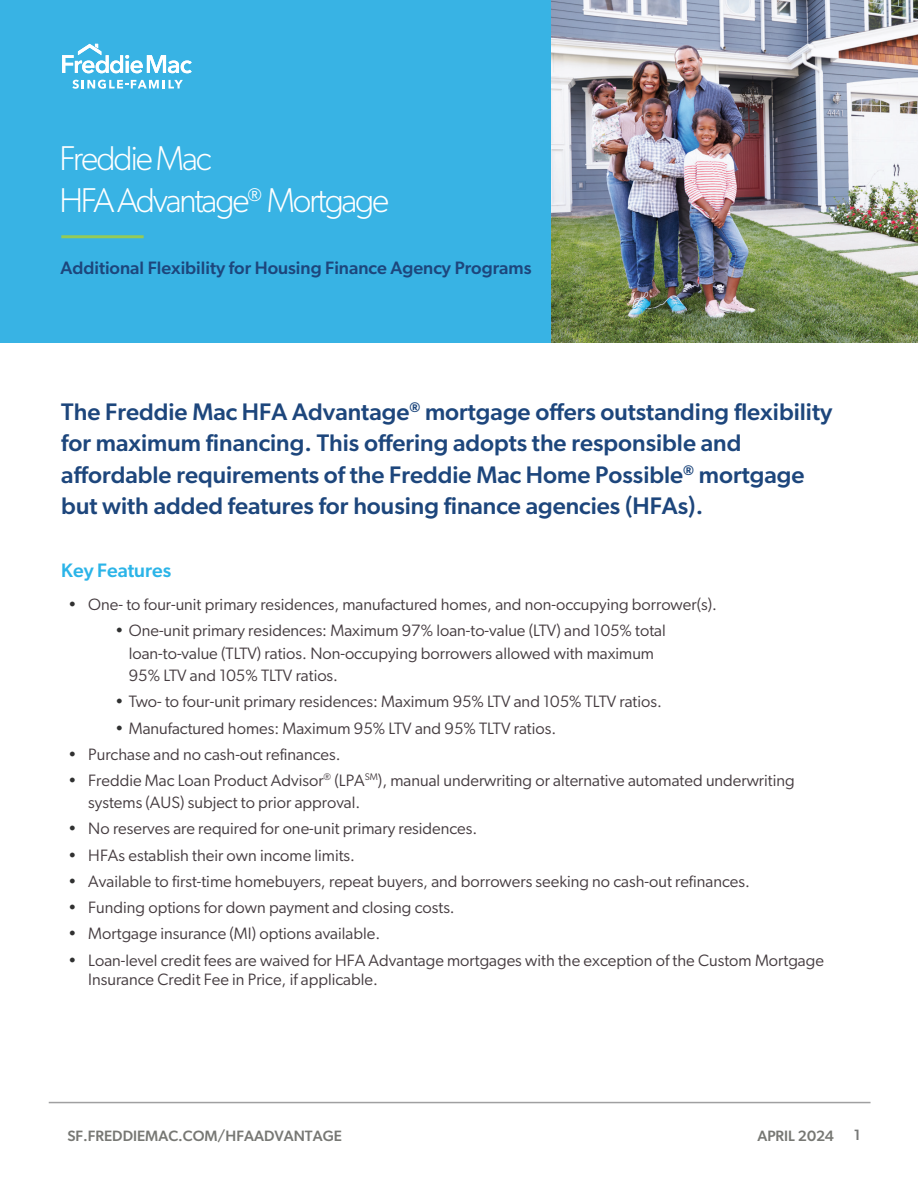
<style>
.page{position:relative;width:918px;height:1188px;background:#fff}
.page>*{position:absolute;margin:0;border:0;box-sizing:border-box;transform-origin:0 0}
.t1{font:300 34.5px/41.4px "Gibson";letter-spacing:-.06em;color:#fff}
.t2{font:500 24px/31.5px "Gibson";color:#1d467c}
.t3{font:500 19.5px "Gibson";color:#2bb4e8}
.t4{font:500 18px "Gibson";color:#1d467c}
.t5{font:16.5px/22.5px "Gibson";color:#453c40}
.t6{font:500 15px "Gibson";color:#777874}
.t7{font:500 15px "Gibson";color:#777877}
.s1{color:#303131}
</style>
<div class="page">
<div style="left:0;top:0;width:918px;height:342px;background:#38b3e4"></div>
<svg style="left:62px;top:44px;width:130px;height:29px"></svg>
<svg style="left:72px;top:80px;width:111px;height:9px"></svg>
<img style="left:552px;top:0;width:366px;height:342px">
<hr style="left:61px;top:235px;width:83px;height:3px;background:#95cb57">
<hr style="left:49px;top:1102px;width:822px;height:1px;background:#a0a0a1">
<h1 class="t1" style="left:59px;top:137px;width:332px">Freddie Mac<br>HFA Advantage<sup>®</sup> Mortgage</h1>
<p class="t4" style="left:60px;top:257px;width:473px">Additional Flexibility for Housing Finance Agency Programs</p>
<p class="t2" style="left:61px;top:395px;width:773px">The Freddie Mac HFA Advantage<sup>®</sup> mortgage offers outstanding flexibility for maximum financing. This offering adopts the responsible and affordable requirements of the Freddie Mac Home Possible<sup>®</sup> mortgage but with added features for housing finance agencies (HFAs).</p>
<p class="t3" style="left:61px;top:559px;width:111px">Key Features</p>
<p class="t5" style="left:68px;top:593px;width:650px"><span class="s1">•</span> One- to four-unit primary residences, manufactured homes, and non-occupying borrower(s).</p>
<p class="t5" style="left:129px;top:619px;width:539px;text-indent:-13px"><span class="s1">•</span> One-unit primary residences: Maximum 97% loan-to-value (LTV) and 105% total loan-to-value (TLTV) ratios. Non-occupying borrowers allowed with maximum<br>95% LTV and 105% TLTV ratios.</p>
<p class="t5" style="left:115px;top:690px;width:548px"><span class="s1">•</span> Two- to four-unit primary residences: Maximum 95% LTV and 105% TLTV ratios.</p>
<p class="t5" style="left:115px;top:717px;width:442px"><span class="s1">•</span> Manufactured homes: Maximum 95% LTV and 95% TLTV ratios.</p>
<p class="t5" style="left:68px;top:743px;width:274px"><span class="s1">•</span> Purchase and no cash-out refinances.</p>
<p class="t5" style="left:88px;top:769px;width:708px;text-indent:-20px"><span class="s1">•</span> Freddie Mac Loan Product Advisor<sup>®</sup> (LPA<sup>SM</sup>), manual underwriting or alternative automated underwriting systems (AUS) subject to prior approval.</p>
<p class="t5" style="left:68px;top:817px;width:411px"><span class="s1">•</span> No reserves are required for one-unit primary residences.</p>
<p class="t5" style="left:68px;top:844px;width:289px"><span class="s1">•</span> HFAs establish their own income limits.</p>
<p class="t5" style="left:68px;top:870px;width:683px"><span class="s1">•</span> Available to first-time homebuyers, repeat buyers, and borrowers seeking no cash-out refinances.</p>
<p class="t5" style="left:68px;top:896px;width:388px"><span class="s1">•</span> Funding options for down payment and closing costs.</p>
<p class="t5" style="left:68px;top:922px;width:314px"><span class="s1">•</span> Mortgage insurance (MI) options available.</p>
<p class="t5" style="left:88px;top:950px;width:737px;line-height:19px;text-indent:-20px"><span class="s1">•</span> Loan-level credit fees are waived for HFA Advantage mortgages with the exception of the Custom Mortgage<br>Insurance Credit Fee in Price, if applicable.</p>
<p class="t6" style="left:68px;top:1127px;width:276px">SF.FREDDIEMAC.COM/HFAADVANTAGE</p>
<p class="t6" style="left:757px;top:1127px;width:78px">APRIL 2024</p>
<p class="t7" style="left:854px;top:1126px;width:8px">1</p>
</div>
